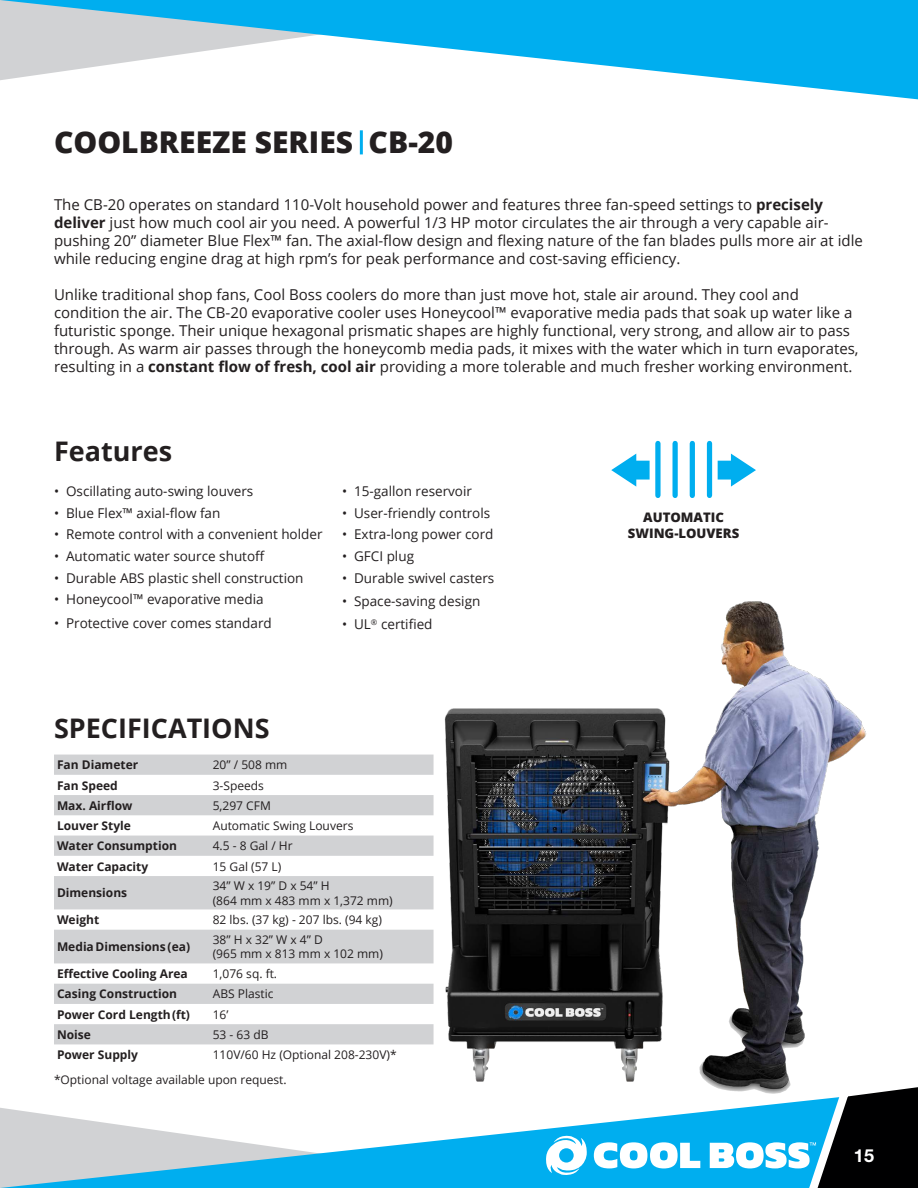
<style>
.page{position:relative;width:918px;height:1188px;background:#fff}
.page>*{position:absolute;margin:0;border:0;box-sizing:border-box;transform-origin:0 0}
.t1{font:800 30px "Open Sans";color:#231f20}
.t2{font:700 27px "Open Sans";color:#231f20}
.t3{font:700 18px "Helvetica Neue LT Std";color:#fff}
.t4{font:15px/18px "Open Sans";color:#231f20}
.Paragraph_Style_1{font:13.5px "Open Sans";color:#231f20}
.t5{font:800 13.05px "Open Sans";color:#231f20}
.t6{font:12px "Open Sans";color:#231f20}
.t7{font:700 12px "Open Sans";color:#231f20}
.s1{font-weight:700}
</style>
<div class="page">
<svg style="left:0;top:1108px;width:710px;height:80px"></svg>
<svg style="left:0;top:0;width:918px;height:99px"></svg>
<svg style="left:594px;top:1142px;width:106px;height:26px"></svg>
<svg style="left:710px;top:1087px;width:208px;height:101px;background:#286d87"></svg>
<svg style="left:545px;top:1134px;width:42px;height:43px"></svg>
<img style="left:420px;top:601px;width:456px;height:507px">
<svg style="left:54px;top:755px;width:380px;height:289px;fill:#d1d2d4"></svg>
<div style="left:655px;top:443px;width:6px;height:52px;background:#00aeef"></div>
<div style="left:673px;top:443px;width:5px;height:52px;background:#00aeef"></div>
<div style="left:690px;top:443px;width:5px;height:52px;background:#00aeef"></div>
<div style="left:707px;top:443px;width:5px;height:52px;background:#00aeef"></div>
<svg style="left:718px;top:454px;width:38px;height:33px"></svg>
<svg style="left:611px;top:454px;width:39px;height:33px"></svg>
<hr style="left:360px;top:130px;width:3px;height:24px;background:#00aeef">
<p class="t1" style="left:54px;top:119px;width:401px">COOLBREEZE SERIES CB-20</p>
<p class="t4" style="left:54px;top:196px;width:810px">The CB-20 operates on standard 110-Volt household power and features three fan-speed settings to <span class="s1">precisely deliver</span> just how much cool air you need. A powerful 1/3 HP motor circulates the air through a very capable air&shy;pushing 20” diameter Blue Flex™ fan. The axial-flow design and flexing nature of the fan blades pulls more air at idle while reducing engine drag at high rpm’s for peak performance and cost-saving efficiency.</p>
<p class="t4" style="left:54px;top:286px;width:806px">Unlike traditional shop fans, Cool Boss coolers do more than just move hot, stale air around. They cool and condition the air. The CB-20 evaporative cooler uses Honeycool™ evaporative media pads that soak up water like a futuristic sponge. Their unique hexagonal prismatic shapes are highly functional, very strong, and allow air to pass through. As warm air passes through the honeycomb media pads, it mixes with the water which in turn evaporates, resulting in a <span class="s1">constant flow of fresh, cool air</span> providing a more tolerable and much fresher working environment.</p>
<p class="t2" style="left:54px;top:433px;width:120px">Features</p>
<p class="Paragraph_Style_1" style="left:54px;top:482px;width:201px">• Oscillating auto-swing louvers</p>
<p class="Paragraph_Style_1" style="left:54px;top:504px;width:168px">• Blue Flex™ axial-flow fan</p>
<p class="Paragraph_Style_1" style="left:54px;top:525px;width:270px">• Remote control with a convenient holder</p>
<p class="Paragraph_Style_1" style="left:54px;top:547px;width:212px">• Automatic water source shutoff</p>
<p class="Paragraph_Style_1" style="left:54px;top:568px;width:251px">• Durable ABS plastic shell construction</p>
<p class="Paragraph_Style_1" style="left:54px;top:590px;width:211px">• Honeycool™ evaporative media</p>
<p class="Paragraph_Style_1" style="left:54px;top:613px;width:219px">• Protective cover comes standard</p>
<p class="Paragraph_Style_1" style="left:342px;top:482px;width:132px">• 15-gallon reservoir</p>
<p class="Paragraph_Style_1" style="left:342px;top:504px;width:150px">• User-friendly controls</p>
<p class="Paragraph_Style_1" style="left:342px;top:525px;width:153px">• Extra-long power cord</p>
<p class="Paragraph_Style_1" style="left:342px;top:547px;width:74px">• GFCI plug</p>
<p class="Paragraph_Style_1" style="left:342px;top:568px;width:154px">• Durable swivel casters</p>
<p class="Paragraph_Style_1" style="left:342px;top:592px;width:140px">• Space-saving design</p>
<p class="Paragraph_Style_1" style="left:342px;top:615px;width:92px">• UL<sup>®</sup> certified</p>
<p class="t2" style="left:54px;top:709px;width:217px">SPECIFICATIONS</p>
<p class="t7" style="left:57px;top:756px;width:83px">Fan Diameter</p>
<p class="t6" style="left:213px;top:757px;width:76px">20” / 508 mm</p>
<p class="t7" style="left:57px;top:777px;width:62px">Fan Speed</p>
<p class="t6" style="left:213px;top:777px;width:53px">3-Speeds</p>
<p class="t7" style="left:57px;top:797px;width:77px">Max. Airflow</p>
<p class="t6" style="left:213px;top:797px;width:60px">5,297 CFM</p>
<p class="t7" style="left:57px;top:817px;width:75px">Louver Style</p>
<p class="t6" style="left:213px;top:817px;width:142px">Automatic Swing Louvers</p>
<p class="t7" style="left:57px;top:837px;width:122px">Water Consumption</p>
<p class="t6" style="left:213px;top:838px;width:81px">4.5 - 8 Gal / Hr</p>
<p class="t7" style="left:57px;top:858px;width:93px">Water Capacity</p>
<p class="t6" style="left:213px;top:858px;width:70px">15 Gal (57 L)</p>
<p class="t7" style="left:57px;top:885px;width:72px">Dimensions</p>
<p class="t6" style="left:213px;top:878px;width:118px">34” W x 19” D x 54” H</p>
<p class="t6" style="left:213px;top:892px;width:182px">(864 mm x 483 mm x 1,372 mm)</p>
<p class="t7" style="left:57px;top:911px;width:44px">Weight</p>
<p class="t6" style="left:213px;top:912px;width:171px">82 lbs. (37 kg) - 207 lbs. (94 kg)</p>
<p class="t7" style="left:57px;top:938px;width:135px">Media Dimensions (ea)</p>
<p class="t6" style="left:213px;top:931px;width:112px">38” H x 32” W x 4” D</p>
<p class="t6" style="left:213px;top:946px;width:172px">(965 mm x 813 mm x 102 mm)</p>
<p class="t7" style="left:57px;top:965px;width:132px">Effective Cooling Area</p>
<p class="t6" style="left:213px;top:966px;width:66px">1,076 sq. ft.</p>
<p class="t7" style="left:57px;top:986px;width:122px">Casing Construction</p>
<p class="t6" style="left:213px;top:986px;width:62px">ABS Plastic</p>
<p class="t7" style="left:57px;top:1006px;width:135px">Power Cord Length (ft)</p>
<p class="t6" style="left:213px;top:1006px;width:17px">16’</p>
<p class="t7" style="left:57px;top:1026px;width:35px">Noise</p>
<p class="t6" style="left:213px;top:1026px;width:57px">53 - 63 dB</p>
<p class="t7" style="left:57px;top:1046px;width:83px">Power Supply</p>
<p class="t6" style="left:213px;top:1047px;width:185px">110V/60 Hz (Optional 208-230V)*</p>
<p class="t6" style="left:54px;top:1072px;width:234px">*Optional voltage available upon request.</p>
<p class="t5" style="left:643px;top:507px;width:82px">AUTOMATIC</p>
<p class="t5" style="left:628px;top:523px;width:113px">SWING-LOUVERS</p>
<p class="t3" style="left:854px;top:1144px;width:22px">15</p>
</div>
